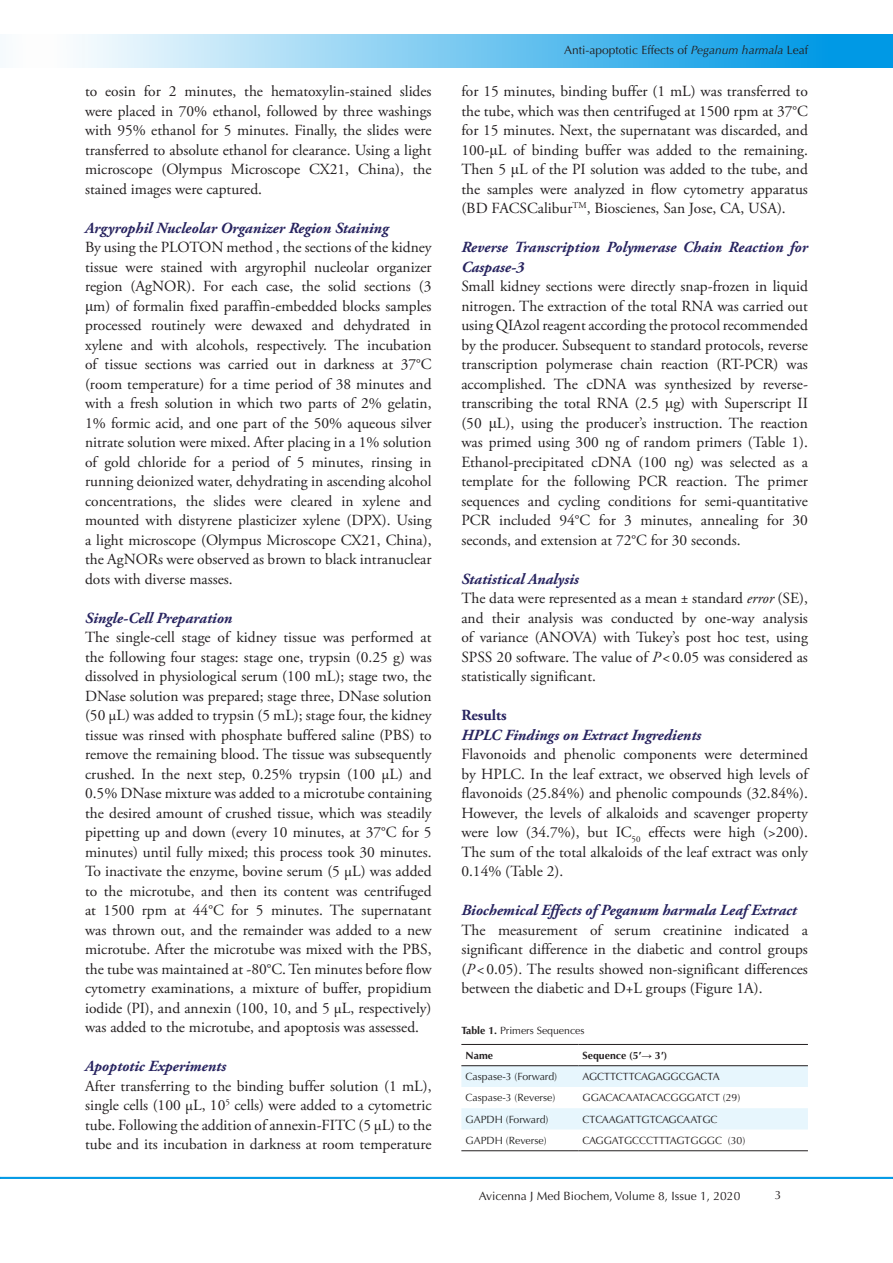
<style>
.page{position:relative;width:893px;height:1263px;background:#fff}
.page>*{position:absolute;margin:0;border:0;box-sizing:border-box;transform-origin:0 0}
.Normal__Web{font:15.45px/19.5px "Adobe Garamond Pro";color:#231f20;text-align:justify}
.t1{font:italic 700 15.45px/19.5px "Adobe Garamond Pro";color:#27235f}
.t2{font:700 15.45px "Adobe Garamond Pro";color:#27235f}
.t3{font:12px "Optima LT Std";color:#231f20}
.t4{font:10.5px "Optima LT Std";color:#231f20}
.t5{font:10.5px "Optima LT Std";color:#222}
.t6{font:700 10.5px "Optima LT Std";color:#231f20}
.s1{font-family:"Times New Roman"}
.s2{font-style:italic}
.s3{font-weight:700}
</style>
<div class="page">
<hr style="left:0;top:1177px;width:893px;height:2px;background:#0099e5">
<div style="left:0;top:35px;width:892px;height:33px;background:linear-gradient(to right,#fff,#0093e3)"></div>
<svg style="left:461px;top:1066px;width:347px;height:63px"></svg>
<hr style="left:461px;top:1044px;width:117px;height:1px;background:#231f20">
<hr style="left:578px;top:1044px;width:230px;height:1px;background:#231f20">
<hr style="left:461px;top:1065px;width:117px;height:1px;background:#231f20">
<hr style="left:578px;top:1065px;width:230px;height:1px;background:#231f20">
<hr style="left:461px;top:1150px;width:117px;height:1px;background:#231f20">
<hr style="left:578px;top:1150px;width:230px;height:1px;background:#231f20">
<p class="Normal__Web" style="left:85px;top:82px;width:348px">to eosin for 2 minutes, the hematoxylin-stained slides were placed in 70% ethanol, followed by three washings with 95% ethanol for 5 minutes. Finally, the slides were transferred to absolute ethanol for clearance. Using a light microscope (Olympus Microscope CX21, China), the stained images were captured.</p>
<p class="t1" style="left:85px;top:218px;width:305px">Argyrophil Nucleolar Organizer Region Staining</p>
<p class="Normal__Web" style="left:85px;top:238px;width:348px">By using the PLOTON method , the sections of the kidney tissue were stained with argyrophil nucleolar organizer region (AgNOR). For each case, the solid sections (3 <span class="s1">μ</span>m) of formalin fixed paraffin-embedded blocks samples processed routinely were dewaxed and dehydrated in xylene and with alcohols, respectively. The incubation of tissue sections was carried out in darkness at 37°C (room temperature) for a time period of 38 minutes and with a fresh solution in which two parts of 2% gelatin, 1% formic acid, and one part of the 50% aqueous silver nitrate solution were mixed. After placing in a 1% solution of gold chloride for a period of 5 minutes, rinsing in running deionized water, dehydrating in ascending alcohol concentrations, the slides were cleared in xylene and mounted with distyrene plasticizer xylene (DPX). Using a light microscope (Olympus Microscope CX21, China), the AgNORs were observed as brown to black intranuclear dots with diverse masses.</p>
<p class="t1" style="left:85px;top:608px;width:149px">Single-Cell Preparation</p>
<p class="Normal__Web" style="left:85px;top:628px;width:348px">The single-cell stage of kidney tissue was performed at the following four stages: stage one, trypsin (0.25 g) was dissolved in physiological serum (100 mL); stage two, the DNase solution was prepared; stage three, DNase solution (50 µL) was added to trypsin (5 mL); stage four, the kidney tissue was rinsed with phosphate buffered saline (PBS) to remove the remaining blood. The tissue was subsequently crushed. In the next step, 0.25% trypsin (100 µL) and 0.5% DNase mixture was added to a microtube containing the desired amount of crushed tissue, which was steadily pipetting up and down (every 10 minutes, at 37°C for 5 minutes) until fully mixed; this process took 30 minutes.<br>To inactivate the enzyme, bovine serum (5 µL) was added to the microtube, and then its content was centrifuged at 1500 rpm at 44°C for 5 minutes. The supernatant was thrown out, and the remainder was added to a new microtube. After the microtube was mixed with the PBS, the tube was maintained at -80°C. Ten minutes before flow cytometry examinations, a mixture of buffer, propidium iodide (PI), and annexin (100, 10, and 5 µL, respectively) was added to the microtube, and apoptosis was assessed.</p>
<p class="t1" style="left:85px;top:1057px;width:143px">Apoptotic Experiments</p>
<p class="Normal__Web" style="left:85px;top:1077px;width:348px">After transferring to the binding buffer solution (1 mL), single cells (100 µL, 10<sup>5</sup> cells) were added to a cytometric tube. Following the addition of annexin-FITC (5 µL) to the tube and its incubation in darkness at room temperature</p>
<p class="t3" style="left:564px;top:43px;width:246px">Anti-apoptotic Effects of <span class="s2">Peganum harmala</span> Leaf</p>
<p class="Normal__Web" style="left:461px;top:82px;width:348px">for 15 minutes, binding buffer (1 mL) was transferred to the tube, which was then centrifuged at 1500 rpm at 37°C for 15 minutes. Next, the supernatant was discarded, and 100-<span class="s1">μ</span>L of binding buffer was added to the remaining.<br>Then 5 <span class="s1">μ</span>L of the PI solution was added to the tube, and the samples were analyzed in flow cytometry apparatus (BD FACSCalibur<sup>TM</sup>, Bioscienes, San Jose, CA, USA).</p>
<p class="t1" style="left:461px;top:238px;width:348px">Reverse Transcription Polymerase Chain Reaction for<br>Caspase-3</p>
<p class="Normal__Web" style="left:461px;top:277px;width:348px">Small kidney sections were directly snap-frozen in liquid nitrogen. The extraction of the total RNA was carried out using QIAzol reagent according the protocol recommended by the producer. Subsequent to standard protocols, reverse transcription polymerase chain reaction (RT-PCR) was accomplished. The cDNA was synthesized by reverse&shy;transcribing the total RNA (2.5 <span class="s1">μ</span>g) with Superscript II (50 <span class="s1">μ</span>L), using the producer’s instruction. The reaction was primed using 300 ng of random primers (Table 1).<br>Ethanol-precipitated cDNA (100 ng) was selected as a template for the following PCR reaction. The primer sequences and cycling conditions for semi-quantitative PCR included 94°C for 3 minutes, annealing for 30 seconds, and extension at 72°C for 30 seconds.</p>
<p class="t1" style="left:461px;top:569px;width:119px">Statistical Analysis</p>
<p class="Normal__Web" style="left:461px;top:589px;width:348px">The data were represented as a mean ± standard <span class="s2">error</span> (SE), and their analysis was conducted by one-way analysis of variance (ANOVA) with Tukey’s post hoc test, using SPSS 20 software. The value of <span class="s2">P</span>&lt; 0.05 was considered as statistically significant.</p>
<p class="t2" style="left:461px;top:706px;width:47px">Results</p>
<p class="t1" style="left:461px;top:725px;width:241px">HPLC Findings on Extract Ingredients</p>
<p class="Normal__Web" style="left:461px;top:745px;width:348px">Flavonoids and phenolic components were determined by HPLC. In the leaf extract, we observed high levels of flavonoids (25.84%) and phenolic compounds (32.84%).<br>However, the levels of alkaloids and scavenger property were low (34.7%), but IC<sub>50</sub> effects were high (&gt;200).<br>The sum of the total alkaloids of the leaf extract was only 0.14% (Table 2).</p>
<p class="t1" style="left:461px;top:901px;width:337px">Biochemical Effects of Peganum harmala Leaf Extract</p>
<p class="Normal__Web" style="left:461px;top:921px;width:348px">The measurement of serum creatinine indicated a significant difference in the diabetic and control groups (<span class="s2">P</span>&lt; 0.05). The results showed non-significant differences between the diabetic and D+L groups (Figure 1A).</p>
<p class="t4" style="left:461px;top:1024px;width:125px"><span class="s3">Table 1.</span> Primers Sequences</p>
<p class="t6" style="left:466px;top:1049px;width:29px">Name</p>
<p class="t6" style="left:583px;top:1049px;width:86px">Sequence (5<span class="s1">′→</span> 3<span class="s1">′</span>)</p>
<p class="t5" style="left:466px;top:1071px;width:93px">Caspase-3 (Forward)</p>
<p class="t4" style="left:583px;top:1071px;width:139px">AGCTTCTTCAGAGGCGACTA</p>
<p class="t5" style="left:466px;top:1092px;width:91px">Caspase-3 (Reverse)</p>
<p class="t4" style="left:583px;top:1092px;width:159px">GGACACAATACACGGGATCT (29)</p>
<p class="t5" style="left:466px;top:1113px;width:84px">GAPDH (Forward)</p>
<p class="t4" style="left:583px;top:1113px;width:136px">CTCAAGATTGTCAGCAATGC</p>
<p class="t5" style="left:466px;top:1134px;width:82px">GAPDH (Reverse)</p>
<p class="t4" style="left:583px;top:1134px;width:164px">CAGGATGCCCTTTAGTGGGC (30)</p>
<p class="t3" style="left:479px;top:1189px;width:263px">Avicenna J Med Biochem, Volume 8, Issue 1, 2020</p>
<p class="t3" style="left:775px;top:1188px;width:8px">3</p>
</div>
